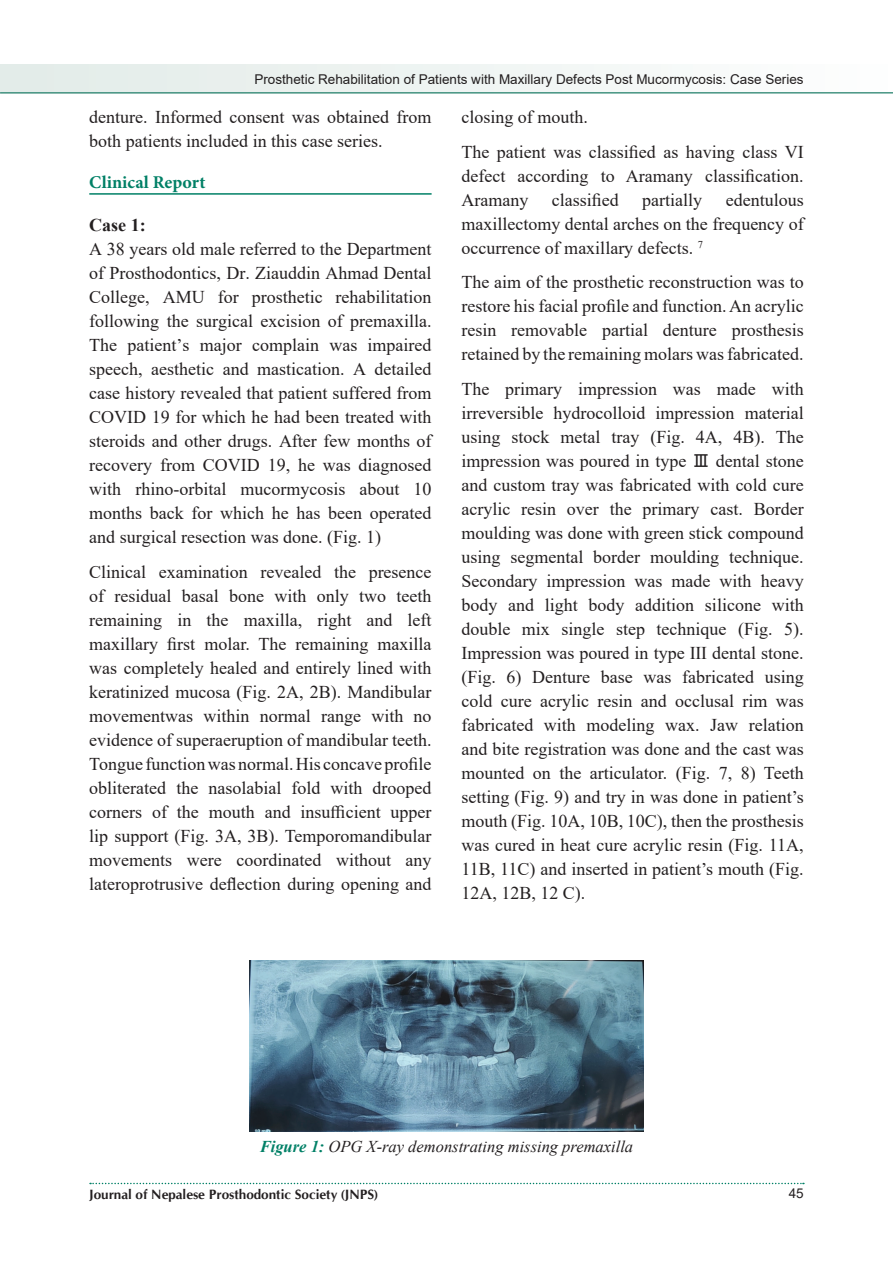
<style>
.page{position:relative;width:893px;height:1263px;background:#fff}
.page>*{position:absolute;margin:0;border:0;box-sizing:border-box;transform-origin:0 0}
.t1{font:18px/24px "Times New Roman";color:#231f20;text-align:justify}
.t2{font:700 18px "Minion Pro";letter-spacing:.005em;color:#018066}
.t3{font:700 18px "Times New Roman";color:#231f20}
.t4{font:italic 16.5px "Times New Roman";color:#231f20}
.t5{font:13.5px "Arial";color:#231f20}
.t6{font:700 13.5px "CG Omega";color:#231f20}
.s1{font-family:"MS Gothic"}
.s2{font-weight:700;color:#018066}
</style>
<div class="page">
<div style="left:0;top:65px;width:893px;height:29px;background:linear-gradient(to right,#e2ebe8,#fdfefe)"></div>
<hr style="left:0;top:92px;width:893px;height:2px;background:#479583">
<svg style="left:90px;top:1183px;width:714px;height:1px"></svg>
<hr style="left:89px;top:193px;width:343px;height:2px;background:#018066">
<img style="left:250px;top:960px;width:393px;height:172px">
<p class="t5" style="left:254px;top:70px;width:551px">Prosthetic Rehabilitation of Patients with Maxillary Defects Post Mucormycosis: Case Series</p>
<p class="t1" style="left:89px;top:104px;width:344px">denture. Informed consent was obtained from both patients included in this case series.</p>
<p class="t2" style="left:89px;top:170px;width:118px">Clinical Report</p>
<p class="t3" style="left:89px;top:212px;width:58px">Case 1:</p>
<p class="t1" style="left:89px;top:237px;width:344px">A 38 years old male referred to the Department of Prosthodontics, Dr. Ziauddin Ahmad Dental College, AMU for prosthetic rehabilitation following the surgical excision of premaxilla.<br>The patient’s major complain was impaired speech, aesthetic and mastication. A detailed case history revealed that patient suffered from COVID 19 for which he had been treated with steroids and other drugs. After few months of recovery from COVID 19, he was diagnosed with rhino-orbital mucormycosis about 10 months back for which he has been operated and surgical resection was done. (Fig. 1)</p>
<p class="t1" style="left:89px;top:559px;width:344px">Clinical examination revealed the presence of residual basal bone with only two teeth remaining in the maxilla, right and left maxillary first molar. The remaining maxilla was completely healed and entirely lined with keratinized mucosa (Fig. 2A, 2B). Mandibular movementwas within normal range with no evidence of superaeruption of mandibular teeth.<br>Tongue function was normal. His concave profile obliterated the nasolabial fold with drooped corners of the mouth and insufficient upper lip support (Fig. 3A, 3B). Temporomandibular movements were coordinated without any lateroprotrusive deflection during opening and</p>
<p class="t1" style="left:461px;top:99px;width:344px;line-height:34.7px">closing of mouth.<br>The patient was classified as having class VI</p>
<p class="t1" style="left:461px;top:163px;width:344px">defect according to Aramany classification.<br>Aramany</p>
<p class="t1" style="left:461px;top:187px;width:344px;text-indent:264px">edentulous maxillectomy dental arches on the frequency of occurrence of maxillary defects. <sup>7</sup></p>
<p class="t1" style="left:461px;top:270px;width:344px">The aim of the prosthetic reconstruction was to restore his facial profile and function. An acrylic resin removable partial denture prosthesis retained by the remaining molars was fabricated.</p>
<p class="t1" style="left:461px;top:376px;width:344px">The primary impression was made with irreversible hydrocolloid impression material using stock metal tray (Fig. 4A, 4B). The impression was poured in type <span class="s1">Ⅲ</span> dental stone and custom tray was fabricated with cold cure acrylic resin over the primary cast. Border moulding was done with green stick compound using segmental border moulding technique.<br>Secondary impression was made with heavy body and light body addition silicone with double mix single step technique (Fig. 5).<br>Impression was poured in type Ⅲ dental stone. (Fig. 6) Denture base was fabricated using cold cure acrylic resin and occlusal rim was fabricated with modeling wax. Jaw relation and bite registration was done and the cast was mounted on the articulator. (Fig. 7, 8) Teeth setting (Fig. 9) and try in was done in patient’s mouth (Fig. 10A, 10B, 10C), then the prosthesis was cured in heat cure acrylic resin (Fig. 11A, 11B, 11C) and inserted in patient’s mouth (Fig.<br>12A, 12B, 12 C).</p>
<p class="t1" style="left:552px;top:187px;width:68px">classified</p>
<p class="t1" style="left:642px;top:187px;width:61px">partially</p>
<p class="t4" style="left:260px;top:1135px;width:375px"><span class="s2">Figure 1:</span> OPG X-ray demonstrating missing premaxilla</p>
<p class="t6" style="left:89px;top:1185px;width:290px">Journal of Nepalese Prosthodontic Society (JNPS)</p>
<p class="t5" style="left:789px;top:1184px;width:17px">45</p>
</div>
